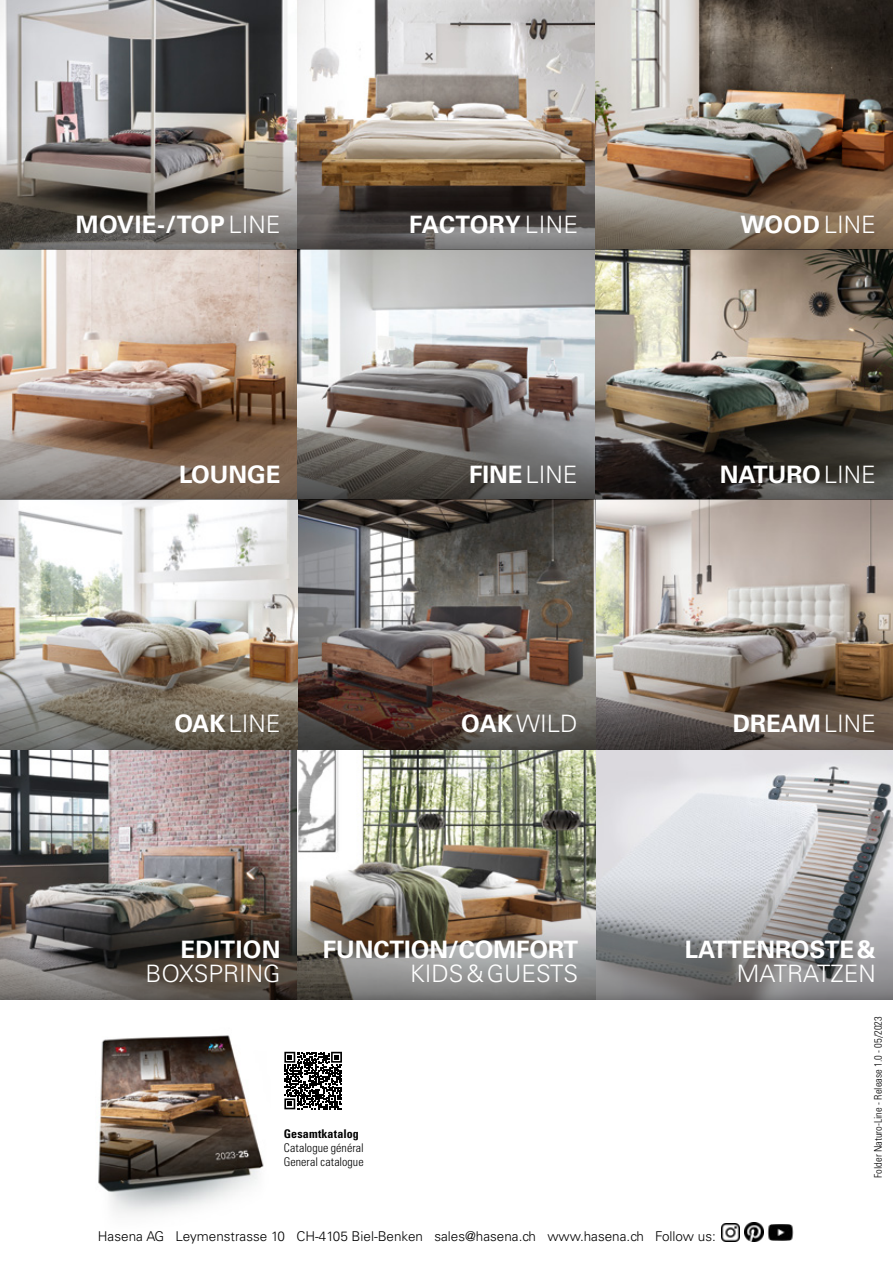
<style>
.page{position:relative;width:893px;height:1263px;background:#fff}
.page>*{position:absolute;margin:0;border:0;box-sizing:border-box;transform-origin:0 0}
.t1{font:700 24px/24px "Univers LT Std";color:#fff;text-align:right}
.t2{font:300 24px "Univers LT Std";color:#fff}
.t3{font:700 24px "Univers LT Std";letter-spacing:.02em;color:#fff}
.gs{font:300 13.5px "Univers LT Std";color:#000}
._04_Subtitle_8pt{font:300 condensed 12px "Univers LT Std";letter-spacing:.005em;color:#000}
._04_Subtitle_8pt-2{font:700 condensed 12px "Univers LT Std";letter-spacing:.01em;color:#000}
.gs_kursiv{font:300 condensed 10.5px "Univers LT Std";color:#000}
.s1{font-weight:300}
.s2{font-weight:700}
</style>
<div class="page">
<img style="left:0;top:0;width:893px;height:876px">
<img style="left:98px;top:1035px;width:166px;height:179px">
<img style="left:0;top:876px;width:893px;height:123px">
<img style="left:0;top:626px;width:893px;height:123px">
<img style="left:0;top:376px;width:893px;height:124px">
<img style="left:0;top:126px;width:893px;height:124px">
<img style="left:745px;top:1223px;width:19px;height:19px">
<img style="left:767px;top:1224px;width:27px;height:16px">
<img style="left:722px;top:1223px;width:18px;height:18px">
<svg style="left:284px;top:1052px;width:58px;height:57px"></svg>
<p class="t3" style="left:76px;top:210px;width:206px">MOVIE-/TOP <span class="s1">LINE</span></p>
<p class="t1" style="left:409px;top:213px;width:171px">FACTORY<span class="s1">LINE</span></p>
<p class="t1" style="left:740px;top:213px;width:137px">WOOD <span class="s1">LINE</span></p>
<p class="t1" style="left:179px;top:462px;width:103px">LOUNGE</p>
<p class="t1" style="left:469px;top:462px;width:110px">FINE<span class="s1">LINE</span></p>
<p class="t1" style="left:720px;top:462px;width:158px">NATURO<span class="s1">LINE</span></p>
<p class="t2" style="left:174px;top:709px;width:108px"><span class="s2">OAK</span>LINE</p>
<p class="t2" style="left:461px;top:709px;width:118px"><span class="s2">OAK</span>WILD</p>
<p class="t1" style="left:733px;top:712px;width:144px">DREAM<span class="s1">LINE</span></p>
<p class="t3" style="left:180px;top:936px;width:102px">EDITION</p>
<p class="t2" style="left:146px;top:959px;width:137px">BOXSPRING</p>
<p class="t1" style="left:323px;top:938px;width:257px">FUNCTION/COMFORT</p>
<p class="t2" style="left:410px;top:959px;width:170px">KIDS&amp;GUESTS</p>
<p class="_04_Subtitle_8pt-2" style="left:284px;top:1126px;width:77px">Gesamtkatalog</p>
<p class="_04_Subtitle_8pt" style="left:284px;top:1140px;width:81px">Catalogue général</p>
<p class="_04_Subtitle_8pt" style="left:284px;top:1155px;width:81px">General catalogue</p>
<p class="t1" style="left:685px;top:938px;width:193px">LATTENROSTE&amp;<br><span class="s1">MATRATZEN</span></p>
<p class="gs_kursiv" style="left:872px;top:1178px;width:163px;rotate:-90deg">Folder Naturo-Line - Release 1.0 - 05/2023</p>
<p class="gs" style="left:98px;top:1228px;width:619px">Hasena AG Leymenstrasse 10 CH-4105 Biel-Benken sales@hasena.ch www.hasena.ch Follow us:</p>
</div>
